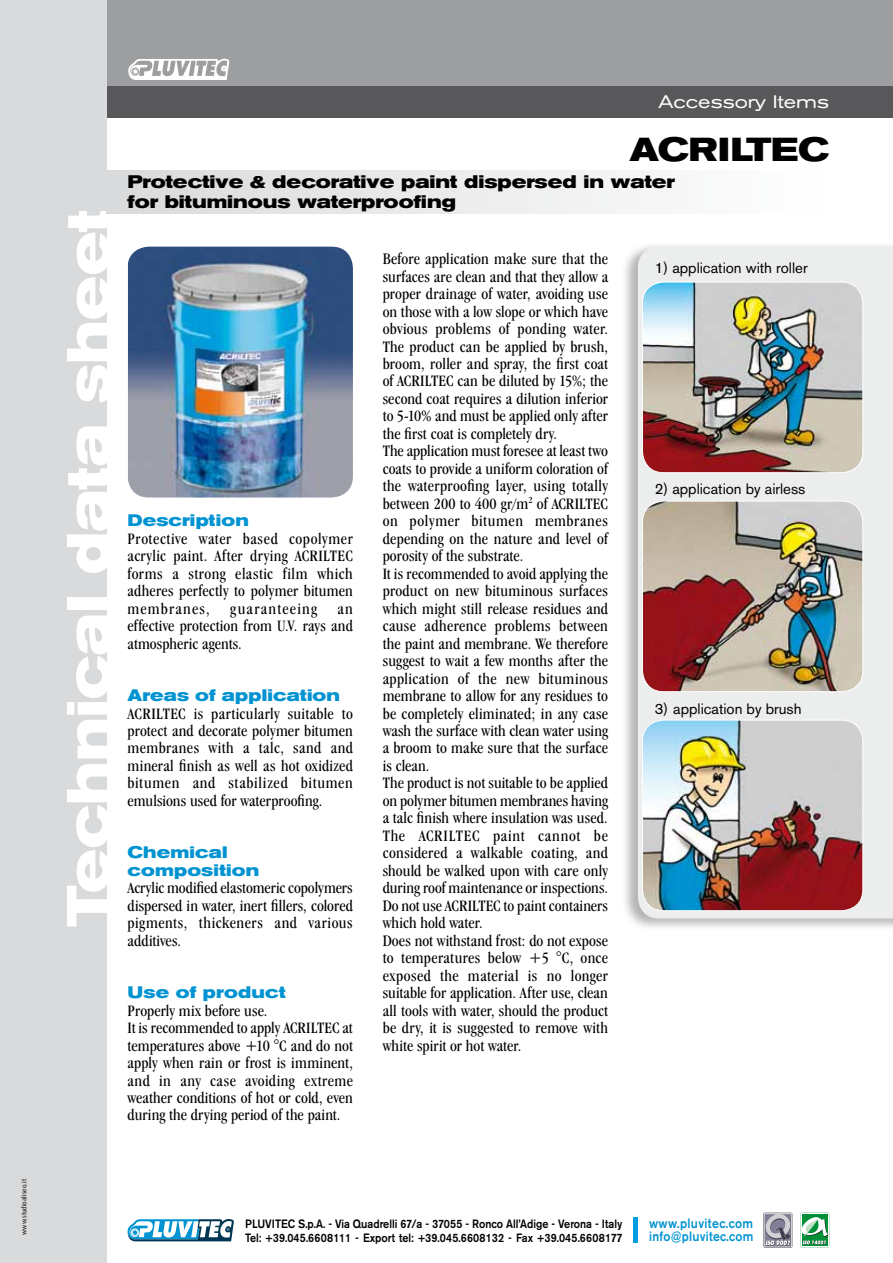
<style>
.page{position:relative;width:893px;height:1263px;background:#fff}
.page>*{position:absolute;margin:0;border:0;box-sizing:border-box;transform-origin:0 0}
.t1{font:700 expanded 60px "Akzidenz Grotesk BE";color:#fff;scale:.9 1}
.t2{font:700 expanded 33px "Akzidenz Grotesk BE";letter-spacing:-.005em;color:#000}
.t3{font:700 expanded 18px/19.5px "Akzidenz Grotesk BE";color:#000}
.t4{font:expanded 18px "Akzidenz Grotesk BE";color:#fff}
.t5{font:condensed 16.5px/17.4px "Garamond IT Cby BT";letter-spacing:.005em;color:#000;text-align:justify}
.t6{font:700 expanded 16.5px/17.4px "Akzidenz Grotesk BE";letter-spacing:.01em;color:#0093d1}
.t7{font:15px "Akzidenz Grotesk BE";color:#000}
.t8{font:500 13.5px/13.5px "Akzidenz Grotesk BE";letter-spacing:.02em;color:#0093d1;scale:.9 1}
.t9{font:500 12px/13.5px "Akzidenz Grotesk BE";color:#000;scale:.9 1}
.t10{font:6.75px "Dax";color:#000}
</style>
<div class="page">
<div style="left:106px;top:86px;width:787px;height:32px;background:#58585a"></div>
<div style="left:106px;top:0;width:787px;height:86px;background:#9c9e9f"></div>
<div style="left:0;top:0;width:106px;height:1263px;background:#d9dadb"></div>
<div style="left:106px;top:171px;width:723px;height:42px;background:linear-gradient(to right,#d9dadb,#fff)"></div>
<svg style="left:128px;top:59px;width:101px;height:21px"></svg>
<svg style="left:800px;top:1213px;width:29px;height:34px"></svg>
<svg style="left:763px;top:1213px;width:29px;height:34px"></svg>
<hr style="left:634px;top:1217px;width:4px;height:26px;background:#009ee0">
<svg style="left:128px;top:1219px;width:106px;height:22px"></svg>
<img style="left:128px;top:247px;width:225px;height:250px">
<div style="left:620px;top:242px;width:273px;height:690px;background:#000;opacity:.3"></div>
<div style="left:638px;top:247px;width:255px;height:671px;background:#eceded"></div>
<img style="left:642px;top:282px;width:221px;height:191px">
<div style="left:642px;top:282px;width:221px;height:191px;border:1px solid #fff;border-radius:21px"></div>
<img style="left:642px;top:501px;width:221px;height:191px">
<div style="left:642px;top:501px;width:221px;height:191px;border:1px solid #fff;border-radius:21px"></div>
<img style="left:642px;top:720px;width:221px;height:191px">
<div style="left:642px;top:720px;width:221px;height:191px;border:1px solid #fff;border-radius:21px"></div>
<p class="t10" style="left:20px;top:1235px;width:57px;rotate:-90deg">www.studioaliseo.it</p>
<h1 class="t1" style="left:54px;top:927px;width:798px;rotate:-90deg">Technical data sheet</h1>
<p class="t4" style="left:658px;top:91px;width:172px">Accessory Items</p>
<h2 class="t2" style="left:630px;top:130px;width:201px">ACRILTEC</h2>
<p class="t3" style="left:128px;top:173px;width:549px">Protective &amp; decorative paint dispersed in water for bituminous waterproofing</p>
<p class="t6" style="left:128px;top:512px;width:123px">Description</p>
<p class="t5" style="left:128px;top:530px;width:227px">Protective water based copolymer acrylic paint. After drying ACRILTEC forms a strong elastic film which adheres perfectly to polymer bitumen membranes, guaranteeing an effective protection from U.V. rays and atmospheric agents.</p>
<p class="t6" style="left:128px;top:687px;width:214px">Areas of application</p>
<p class="t5" style="left:128px;top:704px;width:227px">ACRILTEC is particularly suitable to protect and decorate polymer bitumen membranes with a talc, sand and mineral finish as well as hot oxidized bitumen and stabilized bitumen emulsions used for waterproofing.</p>
<p class="t6" style="left:128px;top:844px;width:133px">Chemical composition</p>
<p class="t5" style="left:128px;top:879px;width:227px">Acrylic modified elastomeric copolymers dispersed in water, inert fillers, colored pigments, thickeners and various additives.</p>
<p class="t6" style="left:128px;top:984px;width:160px">Use of product</p>
<p class="t5" style="left:128px;top:1001px;width:227px;text-align:left">Properly mix before use.<br>It is recommended to apply ACRILTEC at temperatures above +10 °C and do not apply when rain or frost is imminent, and in any case avoiding extreme weather conditions of hot or cold, even during the drying period of the paint.</p>
<p class="t5" style="left:383px;top:250px;width:227px;text-align:left">Before application make sure that the surfaces are clean and that they allow a proper drainage of water, avoiding use on those with a low slope or which have obvious problems of ponding water.<br>The product can be applied by brush, broom, roller and spray, the first coat of ACRILTEC can be diluted by 15%; the second coat requires a dilution inferior to 5-10% and must be applied only after the first coat is completely dry.<br>The application must foresee at least two coats to provide a uniform coloration of the waterproofing layer, using totally between 200 to 400 gr/m<sup>2</sup> of ACRILTEC on polymer bitumen membranes depending on the nature and level of porosity of the substrate.<br>It is recommended to avoid applying the product on new bituminous surfaces which might still release residues and cause adherence problems between the paint and membrane. We therefore suggest to wait a few months after the application of the new bituminous membrane to allow for any residues to be completely eliminated; in any case wash the surface with clean water using a broom to make sure that the surface is clean.<br>The product is not suitable to be applied on polymer bitumen membranes having a talc finish where insulation was used.<br>The ACRILTEC paint cannot be considered a walkable coating, and should be walked upon with care only during roof maintenance or inspections.<br>Do not use ACRILTEC to paint containers which hold water.<br>Does not withstand frost: do not expose to temperatures below +5 °C, once exposed the material is no longer suitable for application. After use, clean all tools with water, should the product be dry, it is suggested to remove with white spirit or hot water.</p>
<p class="t7" style="left:655px;top:259px;width:154px">1) application with roller</p>
<p class="t7" style="left:655px;top:479px;width:152px">2) application by airless</p>
<p class="t7" style="left:655px;top:699px;width:148px">3) application by brush</p>
<p class="t9" style="left:245px;top:1217px;width:421px">PLUVITEC S.p.A. - Via Quadrelli 67/a - 37055 - Ronco All’Adige - Verona - Italy<br>Tel: +39.045.6608111 - Export tel: +39.045.6608132 - Fax +39.045.6608177</p>
<p class="t8" style="left:649px;top:1216px;width:117px">www.pluvitec.com info@pluvitec.com</p>
</div>
